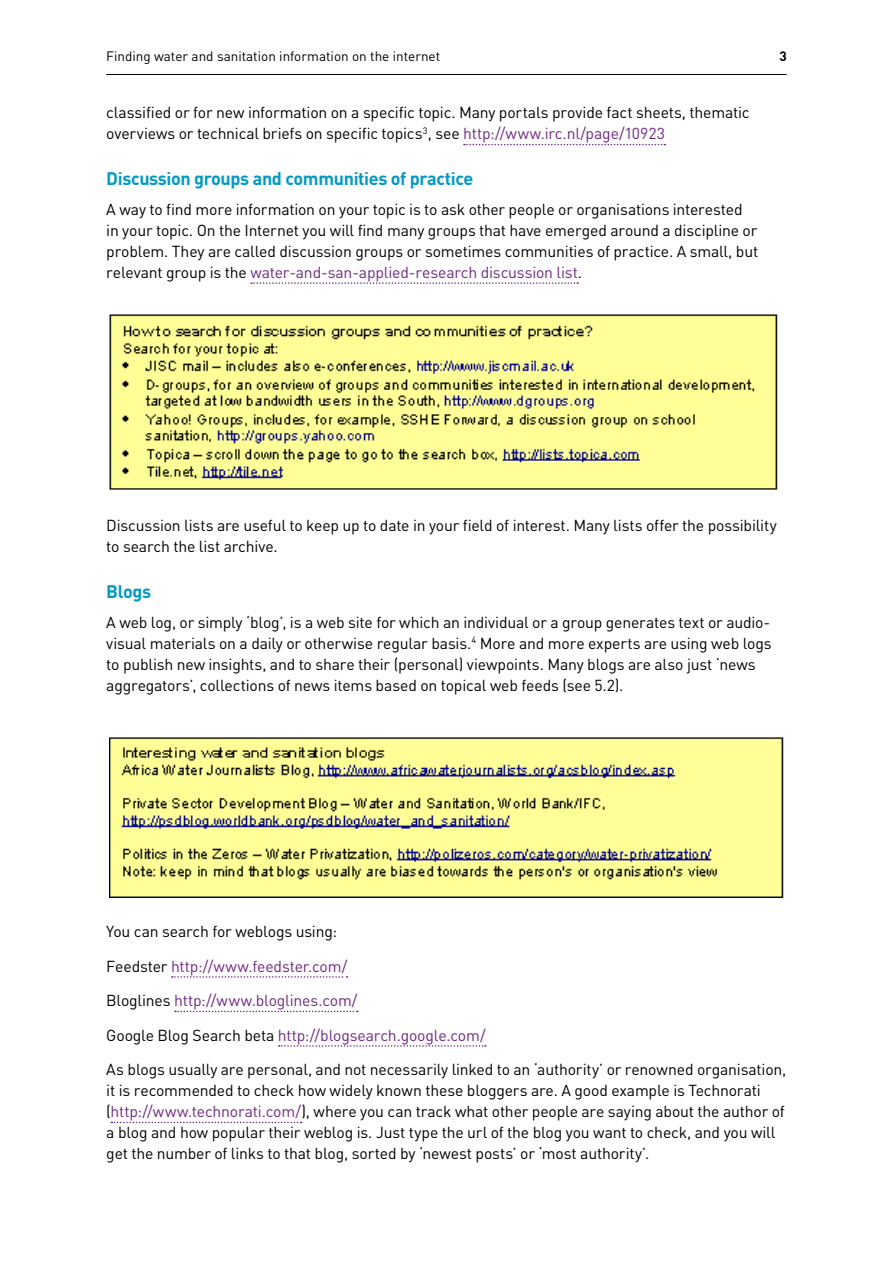
<style>
.page{position:relative;width:893px;height:1263px;background:#fff}
.page>*{position:absolute;margin:0;border:0;box-sizing:border-box;transform-origin:0 0}
.t1{font:700 18px "DINOT";letter-spacing:-.02em;color:#009ac7}
.t2{font:15.75px/21px "DINOT";letter-spacing:-.01em;color:#000}
.t3{font:13.5px "DINOT";color:#000}
.t4{font:700 13.5px "DINOT";color:#000}
.s1{color:#702784}
</style>
<div class="page">
<hr style="left:106px;top:74px;width:681px;height:1px;background:#000">
<svg style="left:464px;top:144px;width:201px;height:1px"></svg>
<svg style="left:251px;top:282px;width:327px;height:2px"></svg>
<svg style="left:172px;top:976px;width:175px;height:2px"></svg>
<svg style="left:175px;top:1011px;width:183px;height:1px"></svg>
<svg style="left:279px;top:1045px;width:207px;height:2px"></svg>
<svg style="left:111px;top:1122px;width:191px;height:1px"></svg>
<img style="left:109px;top:314px;width:669px;height:176px">
<img style="left:109px;top:737px;width:675px;height:160px">
<p class="t3" style="left:106px;top:48px;width:335px">Finding water and sanitation information on the internet</p>
<p class="t4" style="left:779px;top:48px;width:9px">3</p>
<p class="t2" style="left:106px;top:102px;width:645px">classified or for new information on a specific topic. Many portals provide fact sheets, thematic overviews or technical briefs on specific topics<sup>3</sup>, see <span class="s1">http://www.irc.nl/page/10923</span></p>
<p class="t1" style="left:106px;top:167px;width:368px">Discussion groups and communities of practice</p>
<p class="t2" style="left:106px;top:198px;width:653px">A way to find more information on your topic is to ask other people or organisations interested in your topic. On the Internet you will find many groups that have emerged around a discipline or problem. They are called discussion groups or sometimes communities of practice. A small, but relevant group is the <span class="s1">water-and-san-applied-research discussion list</span>.</p>
<p class="t2" style="left:106px;top:515px;width:672px">Discussion lists are useful to keep up to date in your field of interest. Many lists offer the possibility to search the list archive.</p>
<p class="t1" style="left:106px;top:580px;width:46px">Blogs</p>
<p class="t2" style="left:106px;top:611px;width:667px">A web log, or simply ‘blog’, is a web site for which an individual or a group generates text or audio&shy;visual materials on a daily or otherwise regular basis.<sup>4</sup> More and more experts are using web logs to publish new insights, and to share their (personal) viewpoints. Many blogs are also just ‘news aggregators’, collections of news items based on topical web feeds (see 5.2).</p>
<p class="t2" style="left:106px;top:914px;width:682px;line-height:34.5px">You can search for weblogs using:<br>Feedster <span class="s1">http://www.feedster.com/<br></span>Bloglines <span class="s1">http://www.bloglines.com/<br></span>Google Blog Search beta <span class="s1">http://blogsearch.google.com/<br></span>As blogs usually are personal, and not necessarily linked to an ‘authority’ or renowned organisation,</p>
<p class="t2" style="left:106px;top:1080px;width:680px">it is recommended to check how widely known these bloggers are. A good example is Technorati (<span class="s1">http://www.technorati.com/</span>), where you can track what other people are saying about the author of a blog and how popular their weblog is. Just type the url of the blog you want to check, and you will get the number of links to that blog, sorted by ‘newest posts’ or ‘most authority’.</p>
</div>
